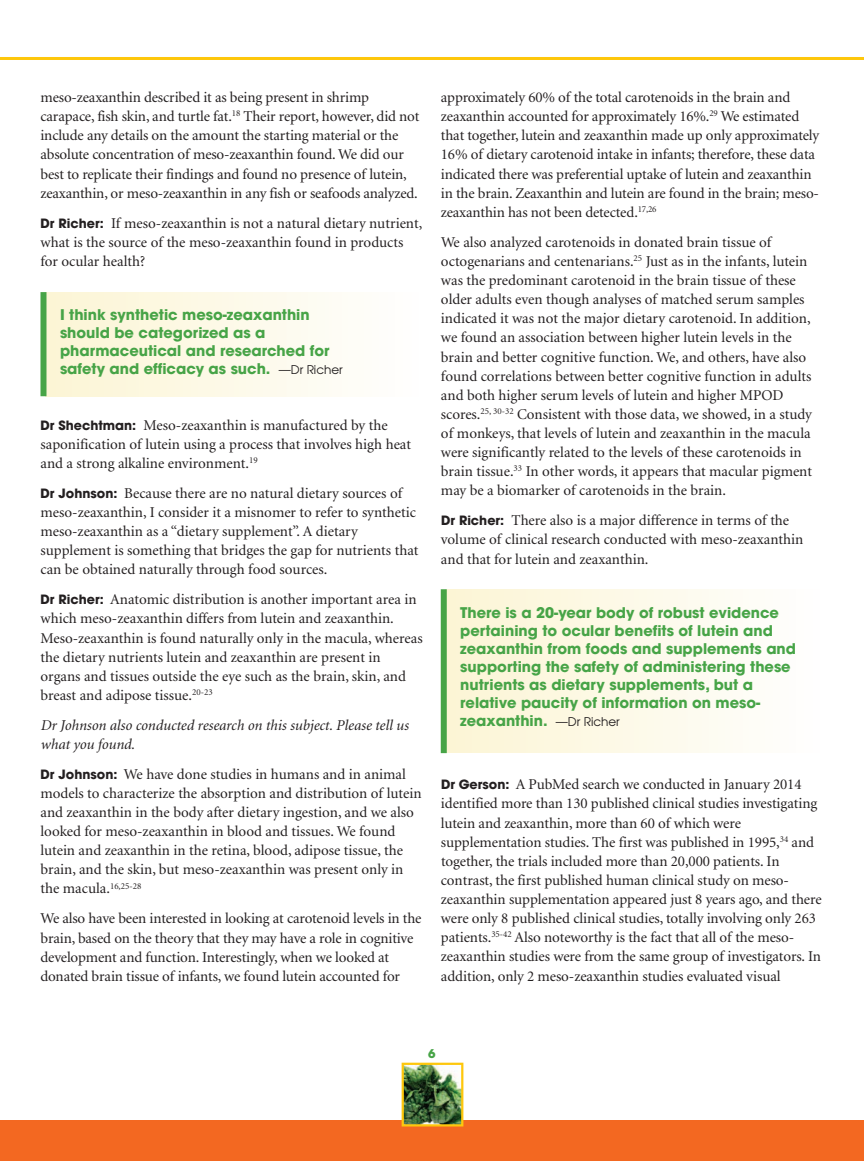
<style>
.page{position:relative;width:864px;height:1161px;background:#fff}
.page>*{position:absolute;margin:0;border:0;box-sizing:border-box;transform-origin:0 0}
.t1{font:15px/19.2px "Minion";letter-spacing:-.005em;color:#231f20}
.t2{font:italic 15px/19.2px "Minion";color:#231f20}
.t3{font:700 14.7px/18px "Avant Garde";color:#47a447}
.t4{font:700 12px "Avant Garde";color:#47a447}
.s1{font-family:"Avant Garde";font-weight:700;font-size:12.75px}
.s2{font-weight:400;font-size:12px;color:#231f20}
</style>
<div class="page">
<div style="left:0;top:1120px;width:864px;height:41px;background:#f36821"></div>
<img style="left:405px;top:1066px;width:55px;height:58px">
<div style="left:402px;top:1063px;width:61px;height:64px;border:2px solid #fec70c"></div>
<hr style="left:0;top:57px;width:864px;height:3px;background:#fec70c">
<div style="left:40px;top:292px;width:6px;height:104px;background:#47a447"></div>
<div style="left:441px;top:589px;width:6px;height:164px;background:#47a447"></div>
<p class="t1" style="left:40px;top:89px;width:381px">meso-zeaxanthin described it as being present in shrimp carapace, fish skin, and turtle fat.<sup>18</sup> Their report, however, did not include any details on the amount the starting material or the absolute concentration of meso-zeaxanthin found. We did our best to replicate their findings and found no presence of lutein, zeaxanthin, or meso-zeaxanthin in any fish or seafoods analyzed.</p>
<p class="t1" style="left:40px;top:214px;width:383px"><span class="s1">Dr Richer:</span> If meso-zeaxanthin is not a natural dietary nutrient, what is the source of the meso-zeaxanthin found in products for ocular health?</p>
<p class="t3" style="left:60px;top:308px;width:284px">I think synthetic meso-zeaxanthin should be categorized as a pharmaceutical and researched for safety and efficacy as such. <span class="s2">—Dr Richer</span></p>
<p class="t1" style="left:40px;top:417px;width:372px"><span class="s1">Dr Shechtman:</span> Meso-zeaxanthin is manufactured by the saponification of lutein using a process that involves high heat and a strong alkaline environment.<sup>19</sup></p>
<p class="t1" style="left:40px;top:485px;width:380px"><span class="s1">Dr Johnson:</span> Because there are no natural dietary sources of meso-zeaxanthin, I consider it a misnomer to refer to synthetic meso-zeaxanthin as a “dietary supplement”. A dietary supplement is something that bridges the gap for nutrients that can be obtained naturally through food sources.</p>
<p class="t1" style="left:40px;top:591px;width:384px"><span class="s1">Dr Richer:</span> Anatomic distribution is another important area in which meso-zeaxanthin differs from lutein and zeaxanthin.<br>Meso-zeaxanthin is found naturally only in the macula, whereas the dietary nutrients lutein and zeaxanthin are present in organs and tissues outside the eye such as the brain, skin, and breast and adipose tissue.<sup>20-23</sup></p>
<p class="t2" style="left:40px;top:717px;width:370px">Dr Johnson also conducted research on this subject. Please tell us what you found.</p>
<p class="t1" style="left:40px;top:766px;width:383px"><span class="s1">Dr Johnson:</span> We have done studies in humans and in animal models to characterize the absorption and distribution of lutein and zeaxanthin in the body after dietary ingestion, and we also looked for meso-zeaxanthin in blood and tissues. We found lutein and zeaxanthin in the retina, blood, adipose tissue, the brain, and the skin, but meso-zeaxanthin was present only in the macula.<sup>16,25-28</sup></p>
<p class="t1" style="left:40px;top:910px;width:383px">We also have been interested in looking at carotenoid levels in the brain, based on the theory that they may have a role in cognitive development and function. Interestingly, when we looked at donated brain tissue of infants, we found lutein accounted for</p>
<p class="t1" style="left:441px;top:89px;width:380px">approximately 60% of the total carotenoids in the brain and zeaxanthin accounted for approximately 16%.<sup>29</sup> We estimated that together, lutein and zeaxanthin made up only approximately 16% of dietary carotenoid intake in infants; therefore, these data indicated there was preferential uptake of lutein and zeaxanthin in the brain. Zeaxanthin and lutein are found in the brain; meso&shy;zeaxanthin has not been detected.<sup>17,26</sup></p>
<p class="t1" style="left:441px;top:234px;width:373px">We also analyzed carotenoids in donated brain tissue of octogenarians and centenarians.<sup>25</sup> Just as in the infants, lutein was the predominant carotenoid in the brain tissue of these older adults even though analyses of matched serum samples indicated it was not the major dietary carotenoid. In addition, we found an association between higher lutein levels in the brain and better cognitive function. We, and others, have also found correlations between better cognitive function in adults and both higher serum levels of lutein and higher MPOD scores.<sup>25,</sup> <sup>30-32</sup> Consistent with those data, we showed, in a study of monkeys, that levels of lutein and zeaxanthin in the macula were significantly related to the levels of these carotenoids in brain tissue.<sup>33</sup> In other words, it appears that macular pigment may be a biomarker of carotenoids in the brain.</p>
<p class="t1" style="left:441px;top:512px;width:364px"><span class="s1">Dr Richer:</span> There also is a major difference in terms of the volume of clinical research conducted with meso-zeaxanthin and that for lutein and zeaxanthin.</p>
<p class="t3" style="left:460px;top:606px;width:337px">There is a 20-year body of robust evidence pertaining to ocular benefits of lutein and zeaxanthin from foods and supplements and supporting the safety of administering these nutrients as dietary supplements, but a relative paucity of information on meso&shy;zeaxanthin. <span class="s2">—Dr Richer</span></p>
<p class="t1" style="left:441px;top:776px;width:382px"><span class="s1">Dr Gerson:</span> A PubMed search we conducted in January 2014 identified more than 130 published clinical studies investigating lutein and zeaxanthin, more than 60 of which were supplementation studies. The first was published in 1995,<sup>34</sup> and together, the trials included more than 20,000 patients. In contrast, the first published human clinical study on meso&shy;zeaxanthin supplementation appeared just 8 years ago, and there were only 8 published clinical studies, totally involving only 263 patients.<sup>35-42</sup> Also noteworthy is the fact that all of the meso&shy;zeaxanthin studies were from the same group of investigators. In addition, only 2 meso-zeaxanthin studies evaluated visual</p>
<p class="t4" style="left:428px;top:1049px;width:9px">6</p>
</div>
